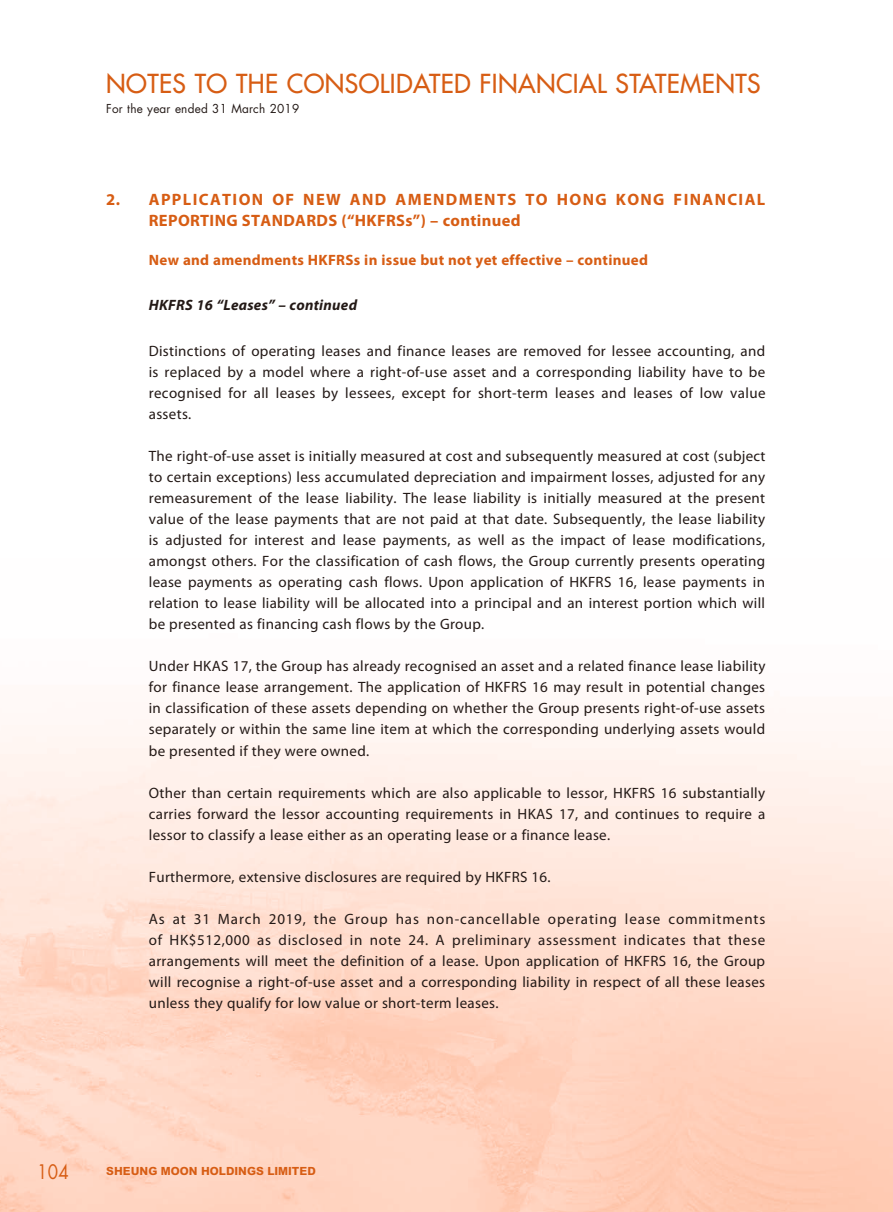
<style>
.page{position:relative;width:893px;height:1212px;background:#fff}
.page>*{position:absolute;margin:0;border:0;box-sizing:border-box;transform-origin:0 0}
.t1{font:500 25.5px "Futura Std";letter-spacing:.015em;color:#d75d14}
.t2{font:19.5px "Futura Std";color:#d75d14;scale:.86 1}
.t3{font:700 16.5px/21px "Myriad Pro";letter-spacing:.085em;color:#d75d14}
.t4{font:15px/21px "Myriad Pro";letter-spacing:.02em;color:#231916;text-align:justify}
.t5{font:700 15px "Myriad Pro";letter-spacing:.02em;color:#d75d14}
.t6{font:italic 700 15px "Myriad Pro";letter-spacing:.02em;color:#231916}
.t7{font:12px "Futura Std";letter-spacing:.02em;color:#231916}
.t8{font:800 11.25px "Arial MT Std";color:#d75d14}
</style>
<div class="page">
<h1 class="t1" style="left:106px;top:68px;width:656px">NOTES TO THE CONSOLIDATED FINANCIAL STATEMENTS</h1>
<p class="t7" style="left:106px;top:101px;width:194px">For the year ended 31 March 2019</p>
<p class="t3" style="left:149px;top:189px;width:618px;text-indent:-43px">2. APPLICATION OF NEW AND AMENDMENTS TO HONG KONG FINANCIAL<br>REPORTING STANDARDS (“HKFRSs”) – continued</p>
<p class="t5" style="left:149px;top:251px;width:501px">New and amendments HKFRSs in issue but not yet effective – continued</p>
<p class="t6" style="left:149px;top:295px;width:210px">HKFRS 16 “Leases” – continued</p>
<p class="t4" style="left:149px;top:341px;width:618px">Distinctions of operating leases and finance leases are removed for lessee accounting, and is replaced by a model where a right-of-use asset and a corresponding liability have to be recognised for all leases by lessees, except for short-term leases and leases of low value assets.</p>
<p class="t4" style="left:149px;top:446px;width:618px">The right-of-use asset is initially measured at cost and subsequently measured at cost (subject to certain exceptions) less accumulated depreciation and impairment losses, adjusted for any remeasurement of the lease liability. The lease liability is initially measured at the present value of the lease payments that are not paid at that date. Subsequently, the lease liability is adjusted for interest and lease payments, as well as the impact of lease modifications, amongst others. For the classification of cash flows, the Group currently presents operating lease payments as operating cash flows. Upon application of HKFRS 16, lease payments in relation to lease liability will be allocated into a principal and an interest portion which will be presented as financing cash flows by the Group.</p>
<p class="t4" style="left:149px;top:656px;width:618px">Under HKAS 17, the Group has already recognised an asset and a related finance lease liability for finance lease arrangement. The application of HKFRS 16 may result in potential changes in classification of these assets depending on whether the Group presents right-of-use assets separately or within the same line item at which the corresponding underlying assets would be presented if they were owned.</p>
<p class="t4" style="left:149px;top:782px;width:618px">Other than certain requirements which are also applicable to lessor, HKFRS 16 substantially carries forward the lessor accounting requirements in HKAS 17, and continues to require a lessor to classify a lease either as an operating lease or a finance lease.</p>
<p class="t4" style="left:149px;top:866px;width:403px">Furthermore, extensive disclosures are required by HKFRS 16.</p>
<p class="t4" style="left:149px;top:908px;width:618px">As at 31 March 2019, the Group has non-cancellable operating lease commitments of HK$512,000 as disclosed in note 24. A preliminary assessment indicates that these arrangements will meet the definition of a lease. Upon application of HKFRS 16, the Group will recognise a right-of-use asset and a corresponding liability in respect of all these leases unless they qualify for low value or short-term leases.</p>
<h2 class="t2" style="left:37px;top:1159px;width:38px">104</h2>
<p class="t8" style="left:106px;top:1164px;width:211px">SHEUNG MOON HOLDINGS LIMITED</p>
</div>
